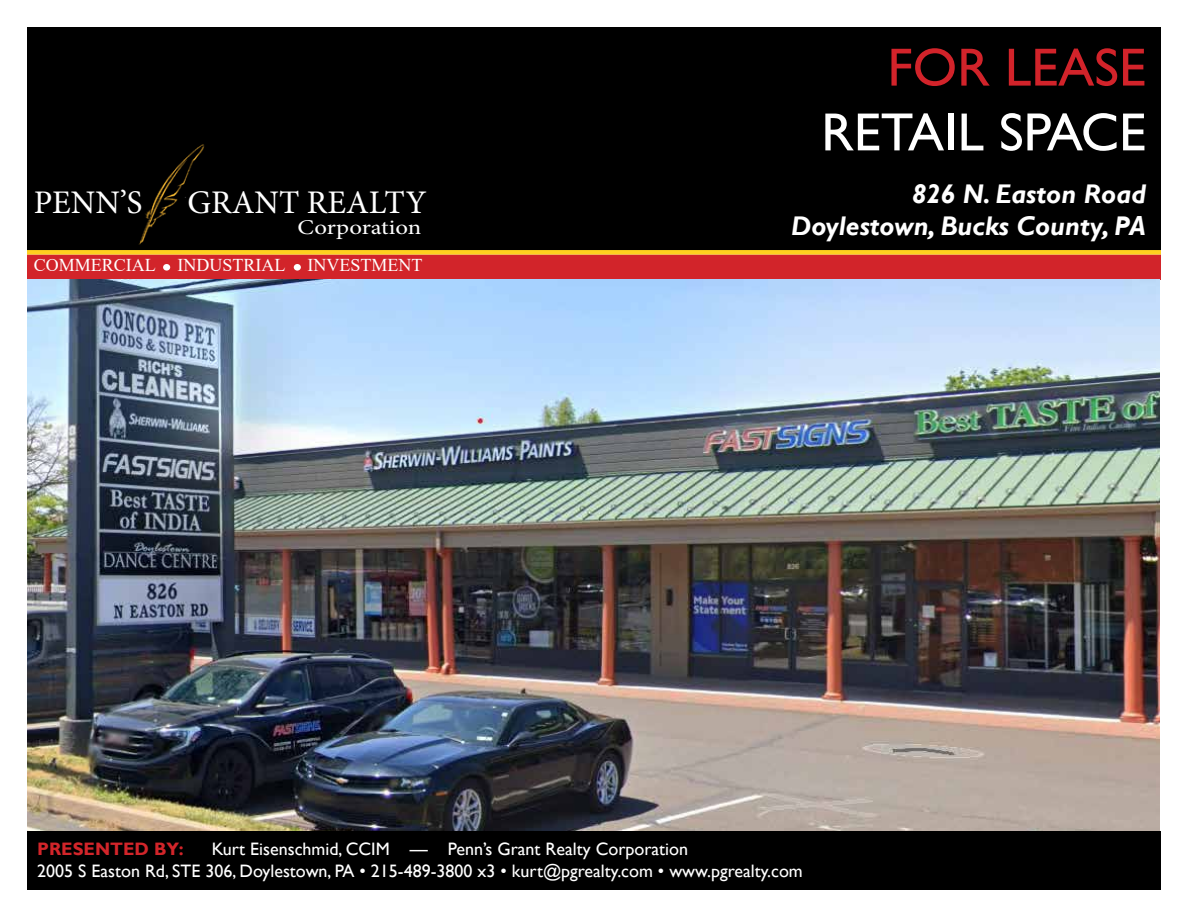
<style>
.page{position:relative;width:1188px;height:918px;background:#fff}
.page>*{position:absolute;margin:0;border:0;box-sizing:border-box;transform-origin:0 0}
.t1{font:54px "Gill Sans";color:#fff}
.t2{font:54px "Gill Sans";color:#d2232a}
.t3{font:33px "Minion Pro";color:#fff}
.t4{font:italic 700 27px/32.4px "Gill Sans";color:#fff;text-align:right}
.t5{font:21px "Minion Pro";color:#fff;scale:1.18 1}
.t6{font:18px/21.6px "Gill Sans";color:#fff}
.t7{font:18px "Times New Roman";color:#fff}
.t8{font:700 18px "Gill Sans";color:#d2252a}
</style>
<div class="page">
<div style="left:27px;top:28px;width:1134px;height:225px;background:#000"></div>
<div style="left:27px;top:255px;width:1134px;height:25px;background:#d2242a"></div>
<div style="left:163px;top:264px;width:7px;height:7px;background:#fff;border-radius:50%"></div>
<div style="left:294px;top:264px;width:7px;height:7px;background:#fff;border-radius:50%"></div>
<div style="left:27px;top:250px;width:1134px;height:5px;background:#ffd01f"></div>
<div style="left:28px;top:831px;width:1133px;height:59px;background:#000"></div>
<img style="left:138px;top:144px;width:67px;height:101px">
<img style="left:27px;top:280px;width:1133px;height:551px">
<h2 class="t3" style="left:34px;top:180px;width:110px">PENN’S</h2>
<h2 class="t3" style="left:187px;top:180px;width:241px">GRANT REALTY</h2>
<p class="t5" style="left:298px;top:213px;width:107px">Corporation</p>
<p class="t7" style="left:34px;top:252px;width:390px">COMMERCIAL INDUSTRIAL INVESTMENT</p>
<h1 class="t2" style="left:887px;top:36px;width:260px">FOR LEASE</h1>
<h1 class="t1" style="left:821px;top:101px;width:326px">RETAIL SPACE</h1>
<h3 class="t4" style="left:791px;top:178px;width:356px">826 N. Easton Road<br>Doylestown, Bucks County, PA</h3>
<p class="t6" style="left:37px;top:839px;width:767px;text-indent:175px">Kurt Eisenschmid, CCIM — Penn’s Grant Realty Corporation<br>2005 S Easton Rd, STE 306, Doylestown, PA • 215-489-3800 x3 • kurt@pgrealty.com • www.pgrealty.com</p>
<p class="t8" style="left:37px;top:838px;width:148px">PRESENTED BY:</p>
</div>
